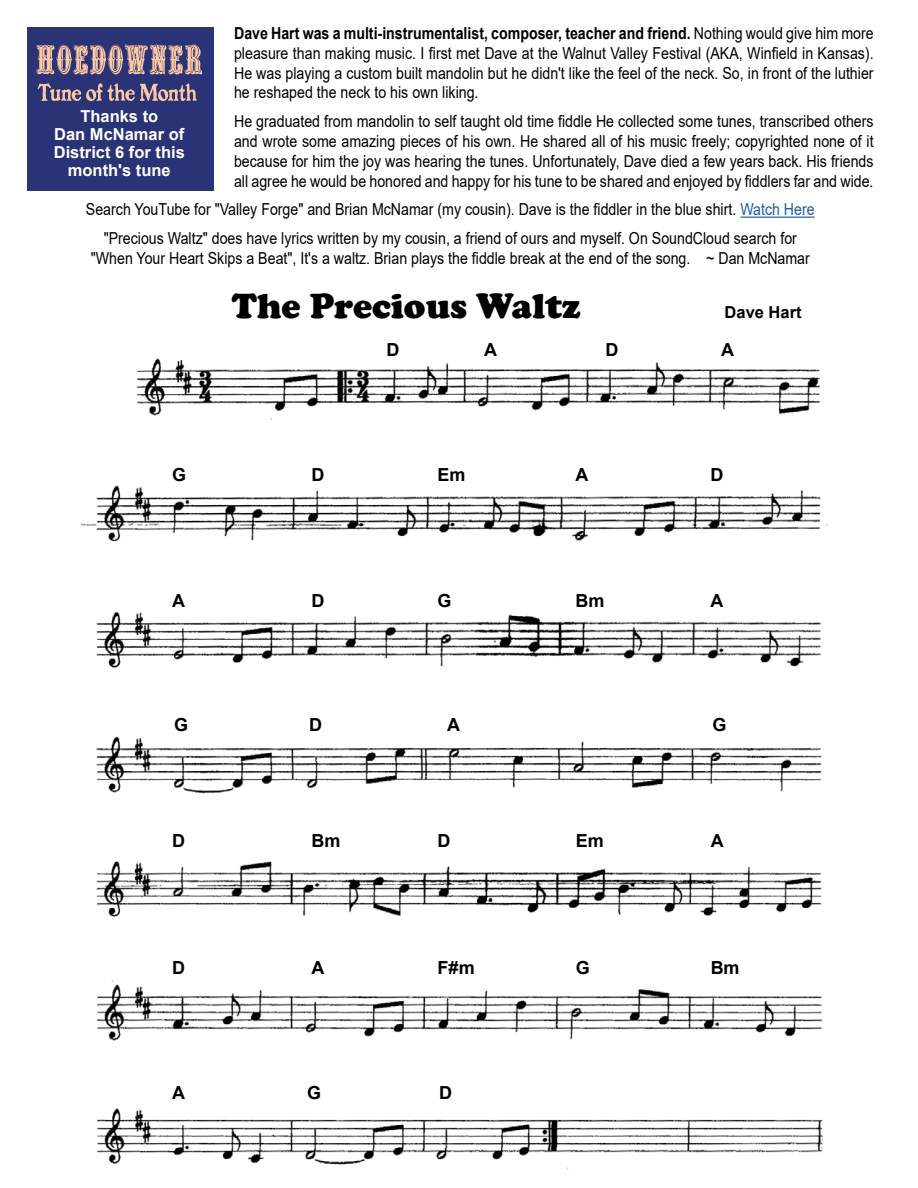
<style>
.page{position:relative;width:918px;height:1188px;background:#fff}
.page>*{position:absolute;margin:0;border:0;box-sizing:border-box;transform-origin:0 0}
.t1{font:900 36px "Cooper";color:#000}
.t2{font:700 18px "Arial";color:#000}
.t3{font:16.5px/19.8px "Arial";color:#000;text-align:justify;scale:.86 1}
.t4{font:700 16.5px/18px "Arial";color:#fff;text-align:center}
.t5{font:700 16.5px "Arial";color:#000}
.s1{font-weight:700}
.s2{color:#215e9e}
</style>
<div class="page">
<div style="left:27px;top:27px;width:187px;height:163px;background:#2a3375"></div>
<svg style="left:38px;top:83px;width:159px;height:18px"></svg>
<svg style="left:36px;top:45px;width:166px;height:29px"></svg>
<img style="left:82px;top:358px;width:746px;height:811px">
<hr style="left:740px;top:217px;width:75px;height:1px;background:#215e9e">
<p class="t3" style="left:234px;top:23px;width:745px"><span class="s1">Dave Hart was a multi-instrumentalist, composer, teacher and friend.</span> Nothing would give him more pleasure than making music. I first met Dave at the Walnut Valley Festival (AKA, Winfield in Kansas).<br>He was playing a custom built mandolin but he didn't like the feel of the neck. So, in front of the luthier he reshaped the neck to his own liking.</p>
<p class="t3" style="left:234px;top:111px;width:745px">He graduated from mandolin to self taught old time fiddle He collected some tunes, transcribed others and wrote some amazing pieces of his own. He shared all of his music freely; copyrighted none of it because for him the joy was hearing the tunes. Unfortunately, Dave died a few years back. His friends all agree he would be honored and happy for his tune to be shared and enjoyed by fiddlers far and wide.</p>
<p class="t3" style="left:86px;top:195px;width:849px;line-height:28.8px;text-align:center">Search YouTube for "Valley Forge" and Brian McNamar (my cousin). Dave is the fiddler in the blue shirt. <span class="s2">Watch Here </span>"Precious Waltz" does have lyrics written by my cousin, a friend of ours and myself. On SoundCloud search for</p>
<p class="t3" style="left:91px;top:248px;width:838px">"When Your Heart Skips a Beat", It's a waltz. Brian plays the fiddle break at the end of the song. ~ Dan McNamar</p>
<h1 class="t1" style="left:232px;top:285px;width:350px">The Precious Waltz</h1>
<p class="t4" style="left:54px;top:108px;width:133px">Thanks to<br>Dan McNamar of<br>District 6 for this month's tune</p>
<p class="t5" style="left:725px;top:300px;width:79px">Dave Hart</p>
<p class="t2" style="left:387px;top:337px;width:14px">D</p>
<p class="t2" style="left:484px;top:337px;width:14px">A</p>
<p class="t2" style="left:606px;top:337px;width:14px">D</p>
<p class="t2" style="left:721px;top:337px;width:14px">A</p>
<p class="t2" style="left:172px;top:462px;width:16px">G</p>
<p class="t2" style="left:312px;top:462px;width:14px">D</p>
<p class="t2" style="left:438px;top:462px;width:30px">Em</p>
<p class="t2" style="left:576px;top:462px;width:14px">A</p>
<p class="t2" style="left:711px;top:462px;width:14px">D</p>
<p class="t2" style="left:172px;top:588px;width:14px">A</p>
<p class="t2" style="left:312px;top:588px;width:14px">D</p>
<p class="t2" style="left:438px;top:588px;width:16px">G</p>
<p class="t2" style="left:576px;top:588px;width:30px">Bm</p>
<p class="t2" style="left:711px;top:588px;width:14px">A</p>
<p class="t2" style="left:174px;top:712px;width:16px">G</p>
<p class="t2" style="left:309px;top:712px;width:14px">D</p>
<p class="t2" style="left:447px;top:712px;width:14px">A</p>
<p class="t2" style="left:713px;top:712px;width:16px">G</p>
<p class="t2" style="left:172px;top:828px;width:14px">D</p>
<p class="t2" style="left:312px;top:828px;width:30px">Bm</p>
<p class="t2" style="left:438px;top:828px;width:14px">D</p>
<p class="t2" style="left:576px;top:828px;width:30px">Em</p>
<p class="t2" style="left:711px;top:828px;width:14px">A</p>
<p class="t2" style="left:172px;top:955px;width:14px">D</p>
<p class="t2" style="left:312px;top:955px;width:14px">A</p>
<p class="t2" style="left:438px;top:955px;width:39px">F#m</p>
<p class="t2" style="left:576px;top:955px;width:16px">G</p>
<p class="t2" style="left:711px;top:955px;width:30px">Bm</p>
<p class="t2" style="left:172px;top:1080px;width:14px">A</p>
<p class="t2" style="left:307px;top:1080px;width:16px">G</p>
<p class="t2" style="left:439px;top:1080px;width:14px">D</p>
</div>
